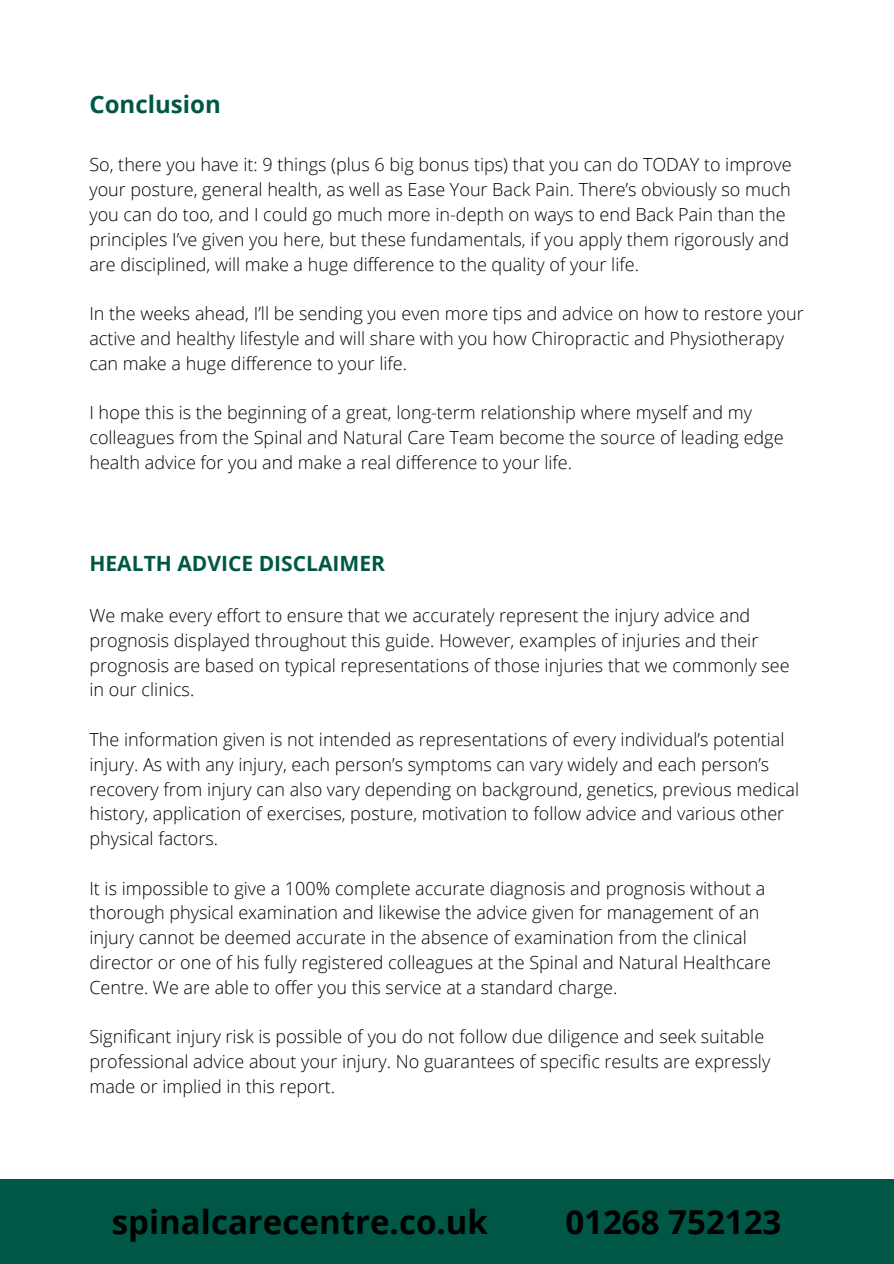
<style>
.page{position:relative;width:894px;height:1264px;background:#fff}
.page>*{position:absolute;margin:0;border:0;box-sizing:border-box;transform-origin:0 0}
.t1{font:700 33px "Open Sans";color:#000}
.t2{font:700 24px "Open Sans";color:#005746}
.t3{font:700 21px "Open Sans";color:#005746}
.t4{font:300 18px/24.8px "Open Sans";color:#000}
</style>
<div class="page">
<div style="left:0;top:1179px;width:893px;height:84px;background:#005746"></div>
<h2 class="t2" style="left:89px;top:87px;width:133px">Conclusion</h2>
<p class="t4" style="left:89px;top:152px;width:703px">So, there you have it: 9 things (plus 6 big bonus tips) that you can do TODAY to improve your posture, general health, as well as Ease Your Back Pain. There’s obviously so much you can do too, and I could go much more in-depth on ways to end Back Pain than the principles I’ve given you here, but these fundamentals, if you apply them rigorously and are disciplined, will make a huge difference to the quality of your life.</p>
<p class="t4" style="left:89px;top:301px;width:715px">In the weeks ahead, I’ll be sending you even more tips and advice on how to restore your active and healthy lifestyle and will share with you how Chiropractic and Physiotherapy can make a huge difference to your life.</p>
<p class="t4" style="left:89px;top:400px;width:695px">I hope this is the beginning of a great, long-term relationship where myself and my colleagues from the Spinal and Natural Care Team become the source of leading edge health advice for you and make a real difference to your life.</p>
<p class="t3" style="left:89px;top:549px;width:297px">HEALTH ADVICE DISCLAIMER</p>
<p class="t4" style="left:89px;top:602px;width:701px">We make every effort to ensure that we accurately represent the injury advice and prognosis displayed throughout this guide. However, examples of injuries and their prognosis are based on typical representations of those injuries that we commonly see in our clinics.</p>
<p class="t4" style="left:89px;top:726px;width:711px">The information given is not intended as representations of every individual’s potential injury. As with any injury, each person’s symptoms can vary widely and each person’s recovery from injury can also vary depending on background, genetics, previous medical history, application of exercises, posture, motivation to follow advice and various other physical factors.</p>
<p class="t4" style="left:89px;top:875px;width:683px">It is impossible to give a 100% complete accurate diagnosis and prognosis without a thorough physical examination and likewise the advice given for management of an injury cannot be deemed accurate in the absence of examination from the clinical director or one of his fully registered colleagues at the Spinal and Natural Healthcare Centre. We are able to offer you this service at a standard charge.</p>
<p class="t4" style="left:89px;top:1024px;width:682px">Significant injury risk is possible of you do not follow due diligence and seek suitable professional advice about your injury. No guarantees of specific results are expressly made or implied in this report.</p>
<h1 class="t1" style="left:112px;top:1198px;width:378px">spinalcarecentre.co.uk</h1>
<h1 class="t1" style="left:565px;top:1198px;width:217px">01268 752123</h1>
</div>
